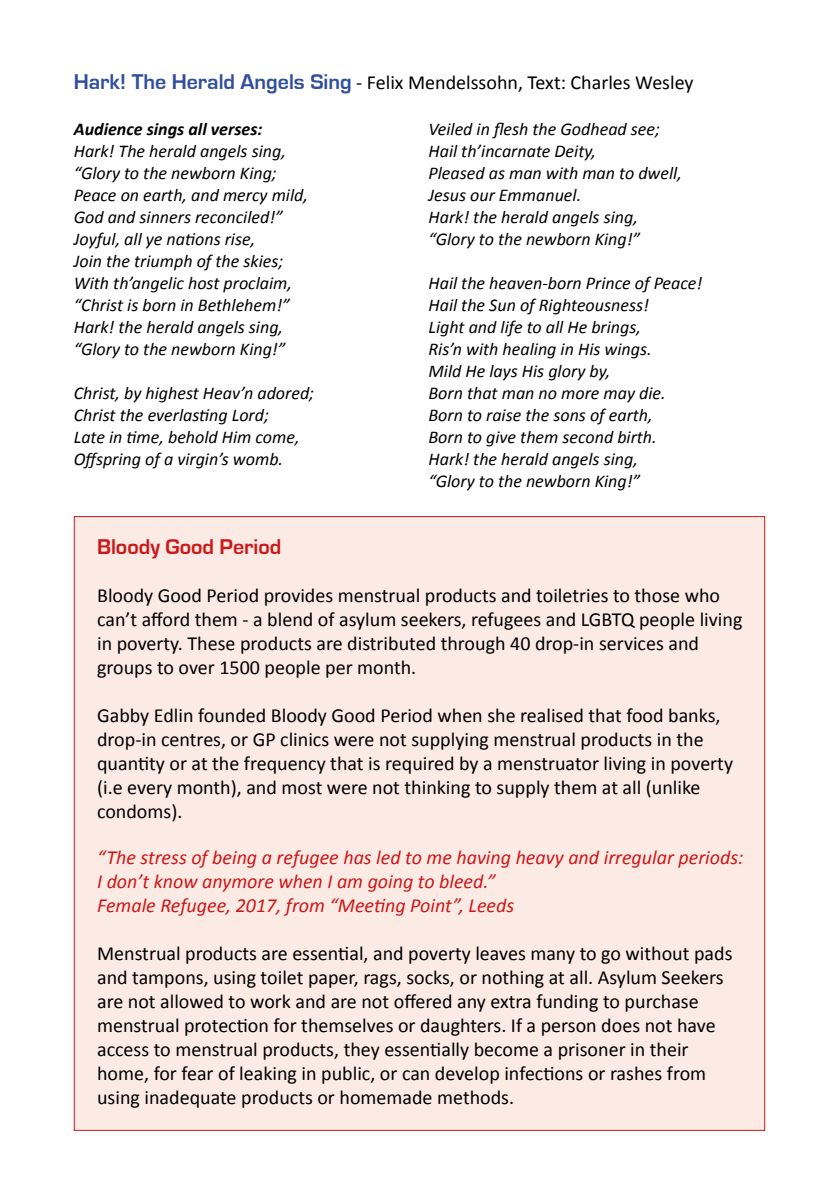
<style>
.page{position:relative;width:840px;height:1191px;background:#fff}
.page>*{position:absolute;margin:0;border:0;box-sizing:border-box;transform-origin:0 0}
.t1{font:700 22px "Eurostile";color:#cd1719}
.t2{font:20px/24px "Calibri";color:#000}
.t3{font:italic 20px/24px "Calibri";color:#cd1719}
.t4{font:italic 18px/22px "Calibri";color:#000}
.t5{font:italic 700 18px "Calibri";color:#000}
.s1{font-family:"Eurostile";font-weight:700;font-size:22px;color:#304e9d}
</style>
<div class="page">
<div style="left:74px;top:516px;width:690px;height:614px;background:#fbebe4;border:1px solid #cd1719"></div>
<p class="t2" style="left:74px;top:70px;width:621px"><span class="s1">Hark! The Herald Angels Sing</span> - Felix Mendelssohn, Text: Charles Wesley</p>
<p class="t5" style="left:74px;top:117px;width:190px">Audience sings all verses:</p>
<p class="t4" style="left:74px;top:139px;width:235px">Hark! The herald angels sing, “Glory to the newborn King;<br>Peace on earth, and mercy mild,<br>God and sinners reconciled!”<br>Joyful, all ye nations rise,<br>Join the triumph of the skies;<br>With th’angelic host proclaim, “Christ is born in Bethlehem!”<br>Hark! the herald angels sing, “Glory to the newborn King!”</p>
<p class="t4" style="left:74px;top:381px;width:242px">Christ, by highest Heav’n adored;<br>Christ the everlasting Lord;<br>Late in time, behold Him come,<br>Offspring of a virgin’s womb.</p>
<p class="t4" style="left:428px;top:117px;width:255px">Veiled in flesh the Godhead see;<br>Hail th’incarnate Deity,<br>Pleased as man with man to dwell,<br>Jesus our Emmanuel.<br>Hark! the herald angels sing, “Glory to the newborn King!”</p>
<p class="t4" style="left:428px;top:271px;width:275px">Hail the heaven-born Prince of Peace!<br>Hail the Sun of Righteousness!<br>Light and life to all He brings,<br>Ris’n with healing in His wings.<br>Mild He lays His glory by,<br>Born that man no more may die.<br>Born to raise the sons of earth,<br>Born to give them second birth.<br>Hark! the herald angels sing,<br>“Glory to the newborn King!”</p>
<p class="t1" style="left:97px;top:535px;width:185px">Bloody Good Period</p>
<p class="t2" style="left:97px;top:583px;width:646px">Bloody Good Period provides menstrual products and toiletries to those who can’t afford them - a blend of asylum seekers, refugees and LGBTQ people living in poverty. These products are distributed through 40 drop-in services and groups to over 1500 people per month.</p>
<p class="t2" style="left:97px;top:703px;width:637px">Gabby Edlin founded Bloody Good Period when she realised that food banks, drop-in centres, or GP clinics were not supplying menstrual products in the quantity or at the frequency that is required by a menstruator living in poverty (i.e every month), and most were not thinking to supply them at all (unlike condoms).</p>
<p class="t3" style="left:97px;top:844px;width:647px">“The stress of being a refugee has led to me having heavy and irregular periods:<br>I don’t know anymore when I am going to bleed.”<br>Female Refugee, 2017, from “Meeting Point”, Leeds</p>
<p class="t2" style="left:97px;top:941px;width:636px">Menstrual products are essential, and poverty leaves many to go without pads and tampons, using toilet paper, rags, socks, or nothing at all. Asylum Seekers are not allowed to work and are not offered any extra funding to purchase menstrual protection for themselves or daughters. If a person does not have access to menstrual products, they essentially become a prisoner in their home, for fear of leaking in public, or can develop infections or rashes from using inadequate products or homemade methods.</p>
</div>
